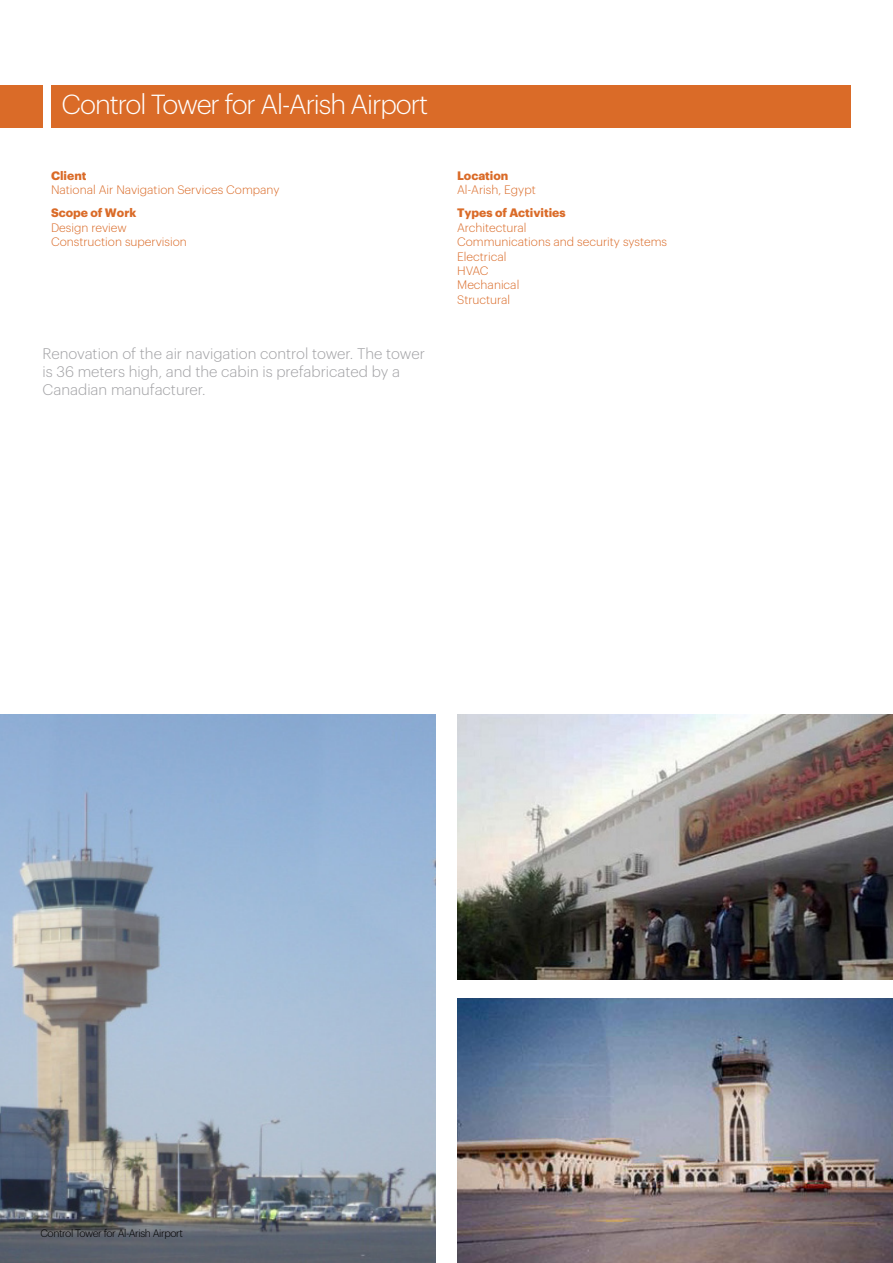
<style>
.page{position:relative;width:893px;height:1263px;background:#fff}
.page>*{position:absolute;margin:0;border:0;box-sizing:border-box;transform-origin:0 0}
.t1{font:300 27px "Graphik";letter-spacing:-.04em;color:#fff}
.t2{font:300 15px/18px "Graphik";color:#a1a1a4}
.t3{font:300 12px/14.4px "Graphik";color:#da6b28}
.t4{font:700 12px "Graphik";color:#da6b28}
.t5{font:300 10.5px "Graphik";letter-spacing:-.04em;color:#000}
</style>
<div class="page">
<div style="left:0;top:85px;width:43px;height:43px;background:#da6b28"></div>
<div style="left:51px;top:85px;width:799px;height:43px;background:#da6b28"></div>
<img style="left:0;top:714px;width:436px;height:549px">
<img style="left:457px;top:998px;width:436px;height:265px">
<img style="left:457px;top:714px;width:436px;height:265px">
<h1 class="t1" style="left:62px;top:85px;width:368px">Control Tower for Al-Arish Airport</h1>
<p class="t4" style="left:51px;top:166px;width:37px">Client</p>
<p class="t3" style="left:51px;top:182px;width:230px">National Air Navigation Services Company</p>
<p class="t4" style="left:51px;top:204px;width:87px">Scope of Work</p>
<p class="t3" style="left:51px;top:219px;width:137px">Design review<br>Construction supervision</p>
<p class="t2" style="left:43px;top:343px;width:384px">Renovation of the air navigation control tower. The tower is 36 meters high, and the cabin is prefabricated by a<br>Canadian manufacturer.</p>
<p class="t4" style="left:457px;top:166px;width:53px">Location</p>
<p class="t3" style="left:457px;top:182px;width:80px">Al-Arish, Egypt</p>
<p class="t4" style="left:457px;top:204px;width:110px">Types of Activities</p>
<p class="t3" style="left:457px;top:219px;width:212px">Architectural<br>Communications and security systems<br>Electrical<br>HVAC<br>Mechanical<br>Structural</p>
<p class="t5" style="left:40px;top:1225px;width:144px">Control Tower for Al-Arish Airport</p>
</div>
